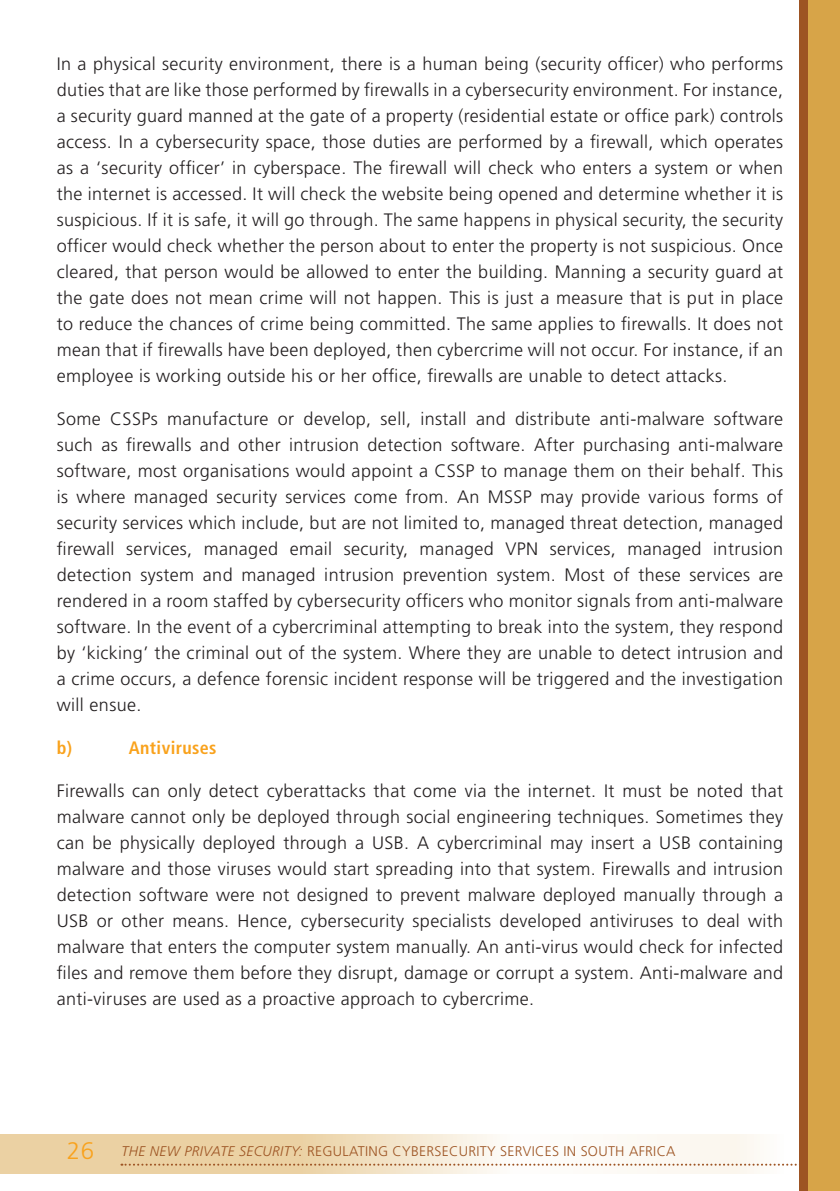
<style>
.page{position:relative;width:840px;height:1191px;background:#fff}
.page>*{position:absolute;margin:0;border:0;box-sizing:border-box;transform-origin:0 0}
.t1{font:300 18px/26px "Frutiger LT Std";letter-spacing:.02em;color:#231f20;text-align:justify}
.t2{font:700 condensed 18px "Frutiger LT Std";letter-spacing:.02em;color:#f9a21c}
.t3{font:300 14px "Frutiger LT Std";letter-spacing:.02em;color:#9d5423}
.s1{font-size:24px;color:#f9a21c}
.s2{font-style:italic}
</style>
<div class="page">
<svg style="left:0;top:1134px;width:780px;height:39px"></svg>
<svg style="left:121px;top:1163px;width:719px;height:2px"></svg>
<div style="left:798px;top:0;width:10px;height:1191px;background:#9d5423"></div>
<div style="left:808px;top:0;width:31px;height:1191px;background:#d7a448"></div>
<p class="t1" style="left:57px;top:51px;width:727px">In a physical security environment, there is a human being (security officer) who performs duties that are like those performed by firewalls in a cybersecurity environment. For instance, a security guard manned at the gate of a property (residential estate or office park) controls access. In a cybersecurity space, those duties are performed by a firewall, which operates as a ‘security officer’ in cyberspace. The firewall will check who enters a system or when the internet is accessed. It will check the website being opened and determine whether it is suspicious. If it is safe, it will go through. The same happens in physical security, the security officer would check whether the person about to enter the property is not suspicious. Once cleared, that person would be allowed to enter the building. Manning a security guard at the gate does not mean crime will not happen. This is just a measure that is put in place to reduce the chances of crime being committed. The same applies to firewalls. It does not mean that if firewalls have been deployed, then cybercrime will not occur. For instance, if an employee is working outside his or her office, firewalls are unable to detect attacks.</p>
<p class="t1" style="left:57px;top:406px;width:727px">Some CSSPs manufacture or develop, sell, install and distribute anti-malware software such as firewalls and other intrusion detection software. After purchasing anti-malware software, most organisations would appoint a CSSP to manage them on their behalf. This is where managed security services come from. An MSSP may provide various forms of security services which include, but are not limited to, managed threat detection, managed firewall services, managed email security, managed VPN services, managed intrusion detection system and managed intrusion prevention system. Most of these services are rendered in a room staffed by cybersecurity officers who monitor signals from anti-malware software. In the event of a cybercriminal attempting to break into the system, they respond by ‘kicking’ the criminal out of the system. Where they are unable to detect intrusion and a crime occurs, a defence forensic incident response will be triggered and the investigation will ensue.</p>
<p class="t2" style="left:57px;top:737px;width:17px">b)</p>
<p class="t2" style="left:129px;top:737px;width:89px">Antiviruses</p>
<p class="t1" style="left:57px;top:778px;width:727px">Firewalls can only detect cyberattacks that come via the internet. It must be noted that malware cannot only be deployed through social engineering techniques. Sometimes they can be physically deployed through a USB. A cybercriminal may insert a USB containing malware and those viruses would start spreading into that system. Firewalls and intrusion detection software were not designed to prevent malware deployed manually through a USB or other means. Hence, cybersecurity specialists developed antiviruses to deal with malware that enters the computer system manually. An anti-virus would check for infected files and remove them before they disrupt, damage or corrupt a system. Anti-malware and anti-viruses are used as a proactive approach to cybercrime.</p>
<p class="t3" style="left:67px;top:1143px;width:609px"><span class="s1">26</span> <span class="s2">THE NEW PRIVATE SECURITY:</span> REGULATING CYBERSECURITY SERVICES IN SOUTH AFRICA</p>
</div>
